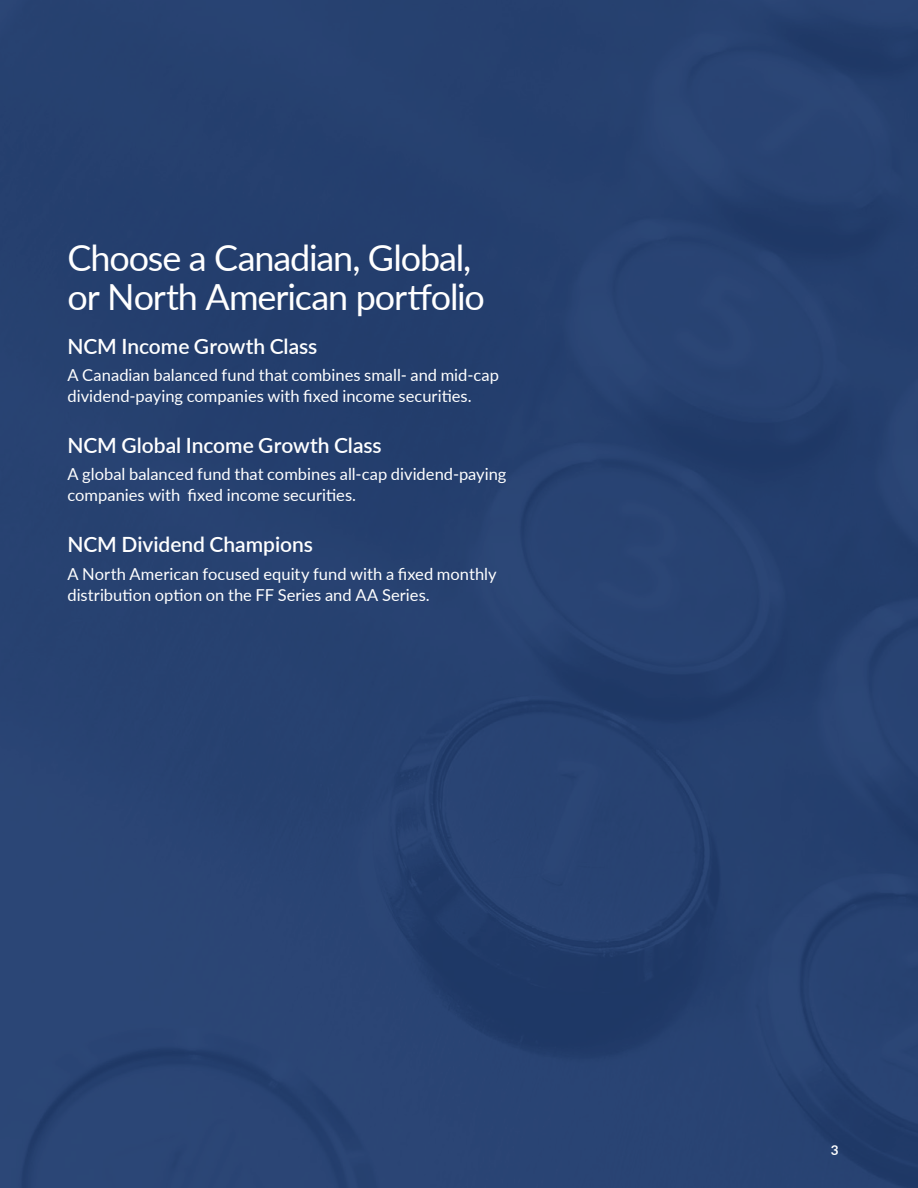
<style>
.page{position:relative;width:918px;height:1188px;background:#274170}
.page>*{position:absolute;margin:0;border:0;box-sizing:border-box;transform-origin:0 0}
.t1{font:36px/39px "Lato";letter-spacing:-.03em;color:#fff}
.t2{font:600 21px "Lato";color:#fff}
.t3{font:16.5px/21px "Lato";color:#fff}
.t4{font:700 13.5px "Lato";color:#fff}
</style>
<div class="page">
<h1 class="t1" style="left:68px;top:237px;width:419px">Choose a Canadian, Global, or North American portfolio</h1>
<p class="t2" style="left:68px;top:331px;width:251px">NCM Income Growth Class</p>
<p class="t3" style="left:68px;top:364px;width:433px">A Canadian balanced fund that combines small- and mid-cap dividend-paying companies with fixed income securities.</p>
<p class="t2" style="left:68px;top:430px;width:316px">NCM Global Income Growth Class</p>
<p class="t3" style="left:68px;top:463px;width:441px">A global balanced fund that combines all-cap dividend-paying companies with fixed income securities.</p>
<p class="t2" style="left:68px;top:529px;width:247px">NCM Dividend Champions</p>
<p class="t3" style="left:68px;top:562px;width:431px">A North American focused equity fund with a fixed monthly distribution option on the FF Series and AA Series.</p>
<p class="t4" style="left:831px;top:1140px;width:9px">3</p>
</div>
